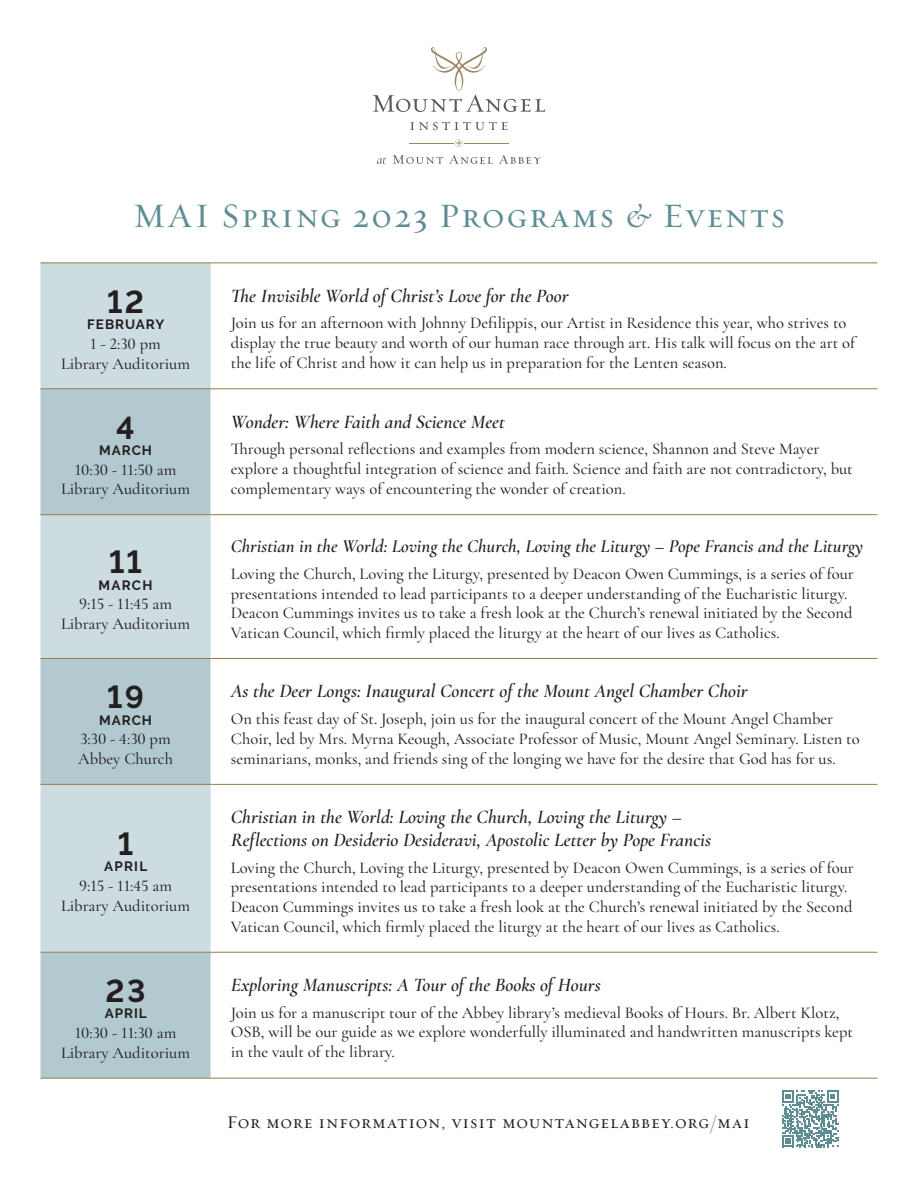
<style>
.page{position:relative;width:918px;height:1188px;background:#fff}
.page>*{position:absolute;margin:0;border:0;box-sizing:border-box;transform-origin:0 0}
.t1{font:34.5px "Requiem Text";letter-spacing:.05em;color:#5e8d94}
.t2{font:700 31.5px "Raleway";letter-spacing:.07em;color:#231f20}
.t3{font:italic 600 19.5px/23.4px "Cormorant Garamond";color:#231f20}
.t4{font:italic 600 18.75px "Cormorant Garamond";color:#231f20}
.t5{font:18px "Requiem Text";letter-spacing:.05em;color:#231f20}
.t6{font:500 16.5px/19.8px "Cormorant Garamond";color:#231f20}
.t7{font:700 13.5px "Raleway";letter-spacing:.07em;color:#231f20}
.s1{font-family:"Cormorant Garamond";font-weight:500;font-style:italic}
</style>
<div class="page">
<svg style="left:373px;top:47px;width:172px;height:65px"></svg>
<svg style="left:410px;top:122px;width:98px;height:8px"></svg>
<svg style="left:377px;top:158px;width:9px;height:6px"></svg>
<svg style="left:393px;top:155px;width:50px;height:9px"></svg>
<svg style="left:449px;top:155px;width:44px;height:9px"></svg>
<svg style="left:499px;top:155px;width:42px;height:9px"></svg>
<hr style="left:409px;top:143px;width:45px;height:1px;background:#9a8966">
<hr style="left:464px;top:143px;width:45px;height:1px;background:#9a8966">
<svg style="left:455px;top:139px;width:8px;height:8px"></svg>
<div style="left:40px;top:263px;width:171px;height:125px;background:#ccdce0"></div>
<svg style="left:40px;top:389px;width:171px;height:689px;fill:#b2cacf"></svg>
<hr style="left:40px;top:262px;width:171px;height:1px;background:#937c4d">
<hr style="left:211px;top:262px;width:667px;height:1px;background:#937c4d">
<hr style="left:40px;top:388px;width:171px;height:1px;background:#937c4d">
<hr style="left:211px;top:388px;width:667px;height:1px;background:#937c4d">
<hr style="left:40px;top:514px;width:171px;height:1px;background:#937c4d">
<hr style="left:211px;top:514px;width:667px;height:1px;background:#937c4d">
<hr style="left:40px;top:658px;width:171px;height:1px;background:#937c4d">
<hr style="left:211px;top:658px;width:667px;height:1px;background:#937c4d">
<hr style="left:40px;top:784px;width:171px;height:1px;background:#937c4d">
<hr style="left:211px;top:784px;width:667px;height:1px;background:#937c4d">
<hr style="left:40px;top:952px;width:171px;height:1px;background:#937c4d">
<hr style="left:211px;top:952px;width:667px;height:1px;background:#937c4d">
<hr style="left:40px;top:1078px;width:171px;height:1px;background:#937c4d">
<hr style="left:211px;top:1078px;width:667px;height:1px;background:#937c4d">
<svg style="left:782px;top:1091px;width:57px;height:56px"></svg>
<h1 class="t1" style="left:133px;top:190px;width:654px">MAI Spring 2023 Programs <span class="s1">&amp;</span> Events</h1>
<h2 class="t2" style="left:107px;top:284px;width:38px">12</h2>
<p class="t7" style="left:87px;top:316px;width:79px">FEBRUARY</p>
<p class="t6" style="left:61px;top:333px;width:131px;text-align:center">1 - 2:30 pm<br>Library Auditorium</p>
<h2 class="t2" style="left:116px;top:410px;width:20px">4</h2>
<p class="t7" style="left:99px;top:442px;width:54px">MARCH</p>
<p class="t6" style="left:61px;top:459px;width:131px;text-align:center">10:30 - 11:50 am<br>Library Auditorium</p>
<h2 class="t2" style="left:109px;top:544px;width:35px">11</h2>
<p class="t7" style="left:99px;top:577px;width:55px">MARCH</p>
<p class="t6" style="left:61px;top:594px;width:131px;text-align:center">9:15 - 11:45 am<br>Library Auditorium</p>
<h2 class="t2" style="left:107px;top:679px;width:38px">19</h2>
<p class="t7" style="left:99px;top:712px;width:54px">MARCH</p>
<p class="t6" style="left:78px;top:729px;width:96px">3:30 - 4:30 pm<br>Abbey Church</p>
<h2 class="t2" style="left:118px;top:826px;width:17px">1</h2>
<p class="t7" style="left:104px;top:859px;width:45px">APRIL</p>
<p class="t6" style="left:61px;top:876px;width:131px;text-align:center">9:15 - 11:45 am<br>Library Auditorium</p>
<h2 class="t2" style="left:106px;top:973px;width:41px">23</h2>
<p class="t7" style="left:105px;top:1006px;width:43px">APRIL</p>
<p class="t6" style="left:61px;top:1023px;width:131px;text-align:center">10:30 - 11:30 am<br>Library Auditorium</p>
<p class="t3" style="left:231px;top:284px;width:339px">The Invisible World of Christ’s Love for the Poor</p>
<p class="t6" style="left:231px;top:313px;width:626px">Join us for an afternoon with Johnny Defilippis, our Artist in Residence this year, who strives to display the true beauty and worth of our human race through art. His talk will focus on the art of the life of Christ and how it can help us in preparation for the Lenten season.</p>
<p class="t3" style="left:231px;top:410px;width:275px">Wonder: Where Faith and Science Meet</p>
<p class="t6" style="left:231px;top:439px;width:624px">Through personal reflections and examples from modern science, Shannon and Steve Mayer explore a thoughtful integration of science and faith. Science and faith are not contradictory, but complementary ways of encountering the wonder of creation.</p>
<p class="t4" style="left:231px;top:535px;width:635px">Christian in the World: Loving the Church, Loving the Liturgy – Pope Francis and the Liturgy</p>
<p class="t6" style="left:231px;top:564px;width:625px">Loving the Church, Loving the Liturgy, presented by Deacon Owen Cummings, is a series of four presentations intended to lead participants to a deeper understanding of the Eucharistic liturgy.<br>Deacon Cummings invites us to take a fresh look at the Church’s renewal initiated by the Second Vatican Council, which firmly placed the liturgy at the heart of our lives as Catholics.</p>
<p class="t3" style="left:231px;top:679px;width:518px">As the Deer Longs: Inaugural Concert of the Mount Angel Chamber Choir</p>
<p class="t6" style="left:231px;top:709px;width:630px">On this feast day of St. Joseph, join us for the inaugural concert of the Mount Angel Chamber<br>Choir, led by Mrs. Myrna Keough, Associate Professor of Music, Mount Angel Seminary. Listen to seminarians, monks, and friends sing of the longing we have for the desire that God has for us.</p>
<p class="t3" style="left:231px;top:805px;width:482px">Christian in the World: Loving the Church, Loving the Liturgy –<br>Reflections on Desiderio Desideravi, Apostolic Letter by Pope Francis</p>
<p class="t6" style="left:231px;top:857px;width:625px">Loving the Church, Loving the Liturgy, presented by Deacon Owen Cummings, is a series of four presentations intended to lead participants to a deeper understanding of the Eucharistic liturgy.<br>Deacon Cummings invites us to take a fresh look at the Church’s renewal initiated by the Second Vatican Council, which firmly placed the liturgy at the heart of our lives as Catholics.</p>
<p class="t3" style="left:231px;top:973px;width:372px">Exploring Manuscripts: A Tour of the Books of Hours</p>
<p class="t6" style="left:231px;top:1002px;width:624px">Join us for a manuscript tour of the Abbey library’s medieval Books of Hours. Br. Albert Klotz,<br>OSB, will be our guide as we explore wonderfully illuminated and handwritten manuscripts kept in the vault of the library.</p>
<p class="t5" style="left:227px;top:1109px;width:524px">For more information, visit mountangelabbey.org/mai</p>
</div>
